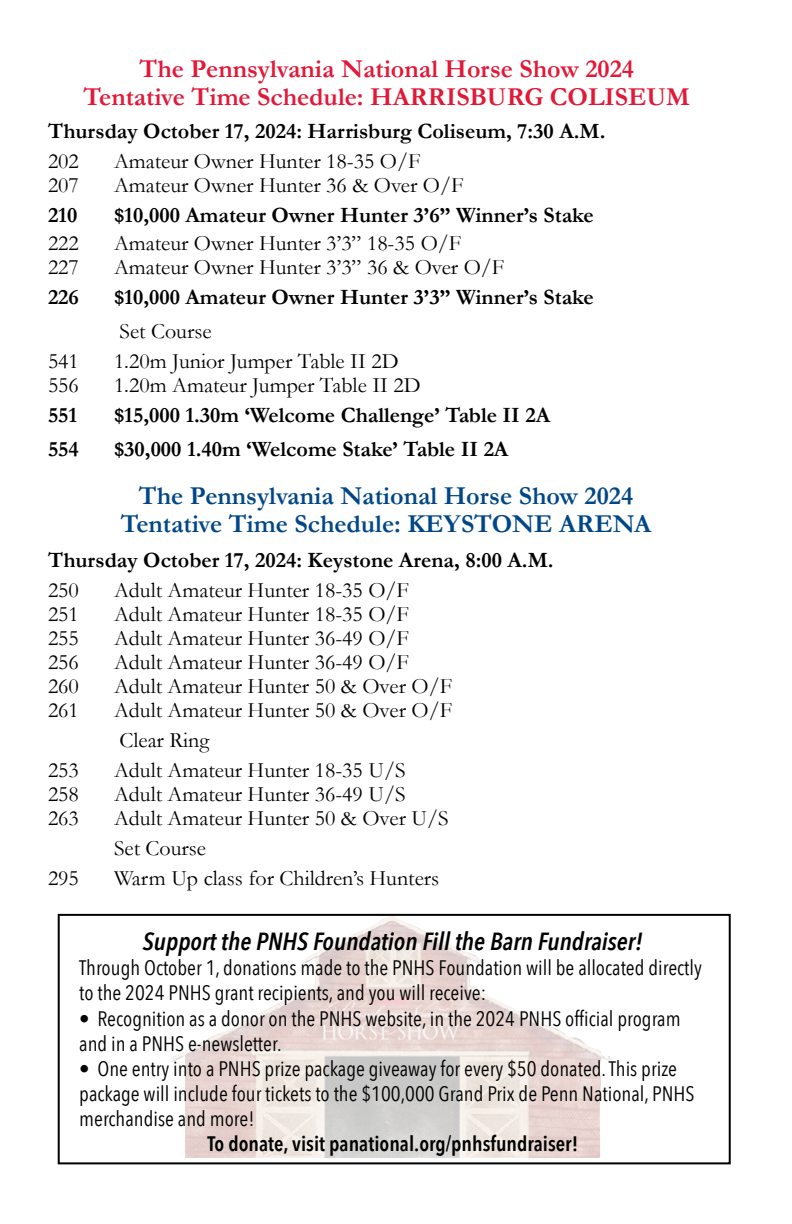
<style>
.page{position:relative;width:792px;height:1224px;background:#fff}
.page>*{position:absolute;margin:0;border:0;box-sizing:border-box;transform-origin:0 0}
.t1{font:700 26px/28px "Garamond";color:#e31837;text-align:center}
.t2{font:700 26px/28px "Garamond";color:#004787;text-align:center}
.t3{font:italic 600 24.8px "Avenir Next Condensed";color:#000}
.t4{font:22px/30px "Garamond";color:#000}
.t5{font:700 22px "Garamond";color:#000}
.t6{font:21px/25.2px "Avenir Next Condensed";color:#000}
.t7{font:600 21px "Avenir Next Condensed";color:#000}
.t8{font:18px "Arial";color:#000}
</style>
<div class="page">
<img style="left:170px;top:917px;width:444px;height:241px">
<div style="left:58px;top:914px;width:673px;height:250px;border:2px solid #000"></div>
<p class="t1" style="left:83px;top:54px;width:608px">The Pennsylvania National Horse Show 2024<br>Tentative Time Schedule: HARRISBURG COLISEUM</p>
<p class="t5" style="left:48px;top:118px;width:559px">Thursday October 17, 2024: Harrisburg Coliseum, 7:30 A.M.</p>
<p class="t4" style="left:48px;top:146px;width:32px">202</p>
<p class="t4" style="left:114px;top:146px;width:308px">Amateur Owner Hunter 18-35 O/F</p>
<p class="t4" style="left:48px;top:170px;width:32px">207</p>
<p class="t4" style="left:114px;top:170px;width:351px">Amateur Owner Hunter 36 &amp; Over O/F</p>
<p class="t5" style="left:48px;top:202px;width:31px">210</p>
<p class="t5" style="left:114px;top:202px;width:481px">$10,000 Amateur Owner Hunter 3’6” Winner’s Stake</p>
<p class="t4" style="left:48px;top:228px;width:32px">222</p>
<p class="t4" style="left:114px;top:228px;width:349px">Amateur Owner Hunter 3’3” 18-35 O/F</p>
<p class="t4" style="left:48px;top:252px;width:32px">227</p>
<p class="t4" style="left:114px;top:252px;width:392px">Amateur Owner Hunter 3’3” 36 &amp; Over O/F</p>
<p class="t5" style="left:48px;top:284px;width:32px">226</p>
<p class="t5" style="left:114px;top:284px;width:481px">$10,000 Amateur Owner Hunter 3’3” Winner’s Stake</p>
<p class="t4" style="left:120px;top:316px;width:94px">Set Course</p>
<p class="t4" style="left:48px;top:346px;width:32px">541</p>
<p class="t4" style="left:114px;top:346px;width:286px">1.20m Junior Jumper Table II 2D</p>
<p class="t4" style="left:48px;top:370px;width:32px">556</p>
<p class="t4" style="left:114px;top:370px;width:308px">1.20m Amateur Jumper Table II 2D</p>
<p class="t5" style="left:48px;top:402px;width:31px">551</p>
<p class="t5" style="left:114px;top:402px;width:438px">$15,000 1.30m ‘Welcome Challenge’ Table II 2A</p>
<p class="t5" style="left:48px;top:436px;width:32px">554</p>
<p class="t5" style="left:114px;top:436px;width:396px">$30,000 1.40m ‘Welcome Stake’ Table II 2A</p>
<p class="t2" style="left:121px;top:481px;width:532px">The Pennsylvania National Horse Show 2024<br>Tentative Time Schedule: KEYSTONE ARENA</p>
<p class="t5" style="left:48px;top:547px;width:507px">Thursday October 17, 2024: Keystone Arena, 8:00 A.M.</p>
<p class="t4" style="left:48px;top:575px;width:32px">250</p>
<p class="t4" style="left:114px;top:575px;width:296px">Adult Amateur Hunter 18-35 O/F</p>
<p class="t4" style="left:48px;top:599px;width:32px">251</p>
<p class="t4" style="left:114px;top:599px;width:296px">Adult Amateur Hunter 18-35 O/F</p>
<p class="t4" style="left:48px;top:623px;width:32px">255</p>
<p class="t4" style="left:114px;top:623px;width:296px">Adult Amateur Hunter 36-49 O/F</p>
<p class="t4" style="left:48px;top:647px;width:32px">256</p>
<p class="t4" style="left:114px;top:647px;width:296px">Adult Amateur Hunter 36-49 O/F</p>
<p class="t4" style="left:48px;top:671px;width:32px">260</p>
<p class="t4" style="left:114px;top:671px;width:340px">Adult Amateur Hunter 50 &amp; Over O/F</p>
<p class="t4" style="left:48px;top:695px;width:32px">261</p>
<p class="t4" style="left:114px;top:695px;width:340px">Adult Amateur Hunter 50 &amp; Over O/F<br>Clear Ring</p>
<p class="t4" style="left:48px;top:755px;width:32px">253</p>
<p class="t4" style="left:114px;top:755px;width:293px">Adult Amateur Hunter 18-35 U/S</p>
<p class="t4" style="left:48px;top:779px;width:32px">258</p>
<p class="t4" style="left:114px;top:779px;width:293px">Adult Amateur Hunter 36-49 U/S</p>
<p class="t4" style="left:48px;top:803px;width:32px">263</p>
<p class="t4" style="left:114px;top:803px;width:336px">Adult Amateur Hunter 50 &amp; Over U/S<br>Set Course</p>
<p class="t4" style="left:48px;top:863px;width:32px">295</p>
<p class="t4" style="left:114px;top:863px;width:327px">Warm Up class for Children’s Hunters</p>
<p class="t3" style="left:143px;top:927px;width:502px">Support the PNHS Foundation Fill the Barn Fundraiser!</p>
<p class="t6" style="left:79px;top:954px;width:624px">Through October 1, donations made to the PNHS Foundation will be allocated directly to the 2024 PNHS grant recipients, and you will receive:</p>
<p class="t6" style="left:79px;top:1005px;width:603px">• Recognition as a donor on the PNHS website, in the 2024 PNHS official program and in a PNHS e-newsletter.</p>
<p class="t6" style="left:79px;top:1055px;width:617px">• One entry into a PNHS prize package giveaway for every $50 donated. This prize package will include four tickets to the $100,000 Grand Prix de Penn National, PNHS merchandise and more!</p>
<p class="t7" style="left:207px;top:1126px;width:372px">To donate, visit panational.org/pnhsfundraiser!</p>
<p class="t8" style="left:380px;top:1146px;width:22px">41</p>
</div>
